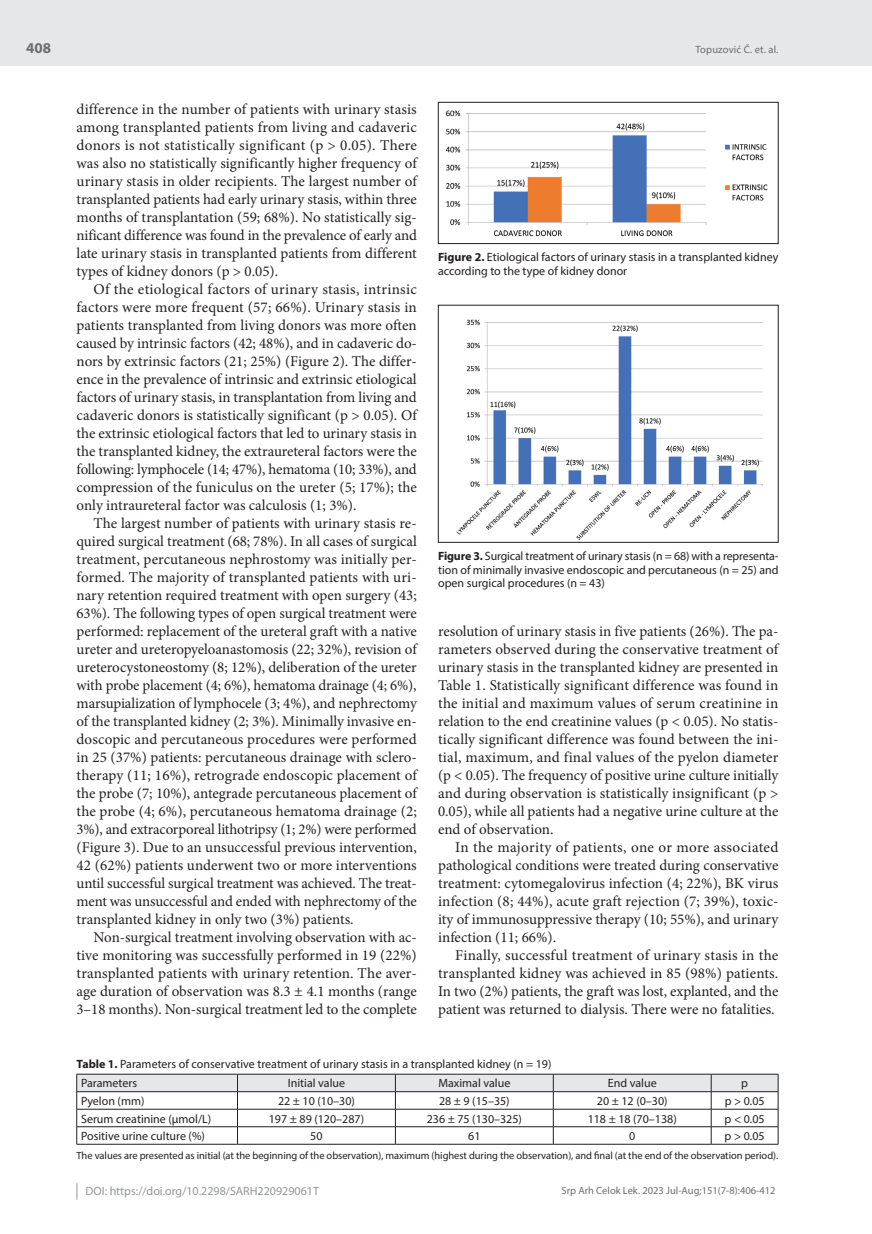
<style>
.page{position:relative;width:872px;height:1234px;background:#fff}
.page>*{position:absolute;margin:0;border:0;box-sizing:border-box;transform-origin:0 0}
.t1{font:15px/18px "Minion Pro";color:#231f20;text-align:justify}
.t2{font:700 15px "Myriad Pro";color:#6c6d70}
.t3{font:12px/13.5px "Myriad Pro";color:#231f20}
.t4{font:12px "Myriad Pro";color:#939598}
.t5{font:10.5px "Myriad Pro";letter-spacing:-.005em;color:#231f20}
.t6{font:10.5px "Myriad Pro";color:#6c6d70}
.s1{font-weight:700}
</style>
<div class="page">
<div style="left:0;top:0;width:872px;height:66px;background:#e6e7e9"></div>
<svg style="left:77px;top:1183px;width:1px;height:16px"></svg>
<img style="left:445px;top:110px;width:323px;height:127px">
<div style="left:438px;top:102px;width:340px;height:142px;border:1px solid #231f20"></div>
<img style="left:456px;top:319px;width:307px;height:221px">
<svg style="left:76px;top:1073px;width:703px;height:70px"></svg>
<hr style="left:77px;top:1143px;width:160px;height:1px;background:#231f20">
<hr style="left:237px;top:1143px;width:158px;height:1px;background:#231f20">
<hr style="left:395px;top:1143px;width:158px;height:1px;background:#231f20">
<hr style="left:553px;top:1143px;width:158px;height:1px;background:#231f20">
<hr style="left:711px;top:1143px;width:67px;height:1px;background:#231f20">
<p class="t2" style="left:26px;top:38px;width:26px">408</p>
<p class="t1" style="left:77px;top:100px;width:342px">difference in the number of patients with urinary stasis among transplanted patients from living and cadaveric donors is not statistically significant (p &gt; 0.05). There was also no statistically significantly higher frequency of urinary stasis in older recipients. The largest number of transplanted patients had early urinary stasis, within three months of transplantation (59; 68%). No statistically sig&shy;nificant difference was found in the prevalence of early and late urinary stasis in transplanted patients from different types of kidney donors (p &gt; 0.05).</p>
<p class="t1" style="left:77px;top:280px;width:342px;text-indent:17px">Of the etiological factors of urinary stasis, intrinsic factors were more frequent (57; 66%). Urinary stasis in patients transplanted from living donors was more often caused by intrinsic factors (42; 48%), and in cadaveric do&shy;nors by extrinsic factors (21; 25%) (Figure 2). The differ&shy;ence in the prevalence of intrinsic and extrinsic etiological factors of urinary stasis, in transplantation from living and cadaveric donors is statistically significant (p &gt; 0.05). Of the extrinsic etiological factors that led to urinary stasis in the transplanted kidney, the extraureteral factors were the following: lymphocele (14; 47%), hematoma (10; 33%), and compression of the funiculus on the ureter (5; 17%); the only intraureteral factor was calculosis (1; 3%).</p>
<p class="t1" style="left:77px;top:514px;width:342px;text-indent:17px">The largest number of patients with urinary stasis re&shy;quired surgical treatment (68; 78%). In all cases of surgical treatment, percutaneous nephrostomy was initially per&shy;formed. The majority of transplanted patients with uri&shy;nary retention required treatment with open surgery (43; 63%). The following types of open surgical treatment were performed: replacement of the ureteral graft with a native ureter and ureteropyeloanastomosis (22; 32%), revision of ureterocystoneostomy (8; 12%), deliberation of the ureter with probe placement (4; 6%), hematoma drainage (4; 6%), marsupialization of lymphocele (3; 4%), and nephrectomy of the transplanted kidney (2; 3%). Minimally invasive en&shy;doscopic and percutaneous procedures were performed in 25 (37%) patients: percutaneous drainage with sclero&shy;therapy (11; 16%), retrograde endoscopic placement of the probe (7; 10%), antegrade percutaneous placement of the probe (4; 6%), percutaneous hematoma drainage (2; 3%), and extracorporeal lithotripsy (1; 2%) were performed (Figure 3). Due to an unsuccessful previous intervention, 42 (62%) patients underwent two or more interventions until successful surgical treatment was achieved. The treat&shy;ment was unsuccessful and ended with nephrectomy of the transplanted kidney in only two (3%) patients.</p>
<p class="t1" style="left:77px;top:928px;width:342px;text-indent:17px">Non-surgical treatment involving observation with ac&shy;tive monitoring was successfully performed in 19 (22%) transplanted patients with urinary retention. The aver&shy;age duration of observation was 8.3 ± 4.1 months (range 3–18 months). Non-surgical treatment led to the complete</p>
<p class="t6" style="left:695px;top:43px;width:84px">Topuzović Č. et. al.</p>
<p class="t3" style="left:438px;top:250px;width:342px"><span class="s1">Figure 2.</span> Etiological factors of urinary stasis in a transplanted kidney according to the type of kidney donor</p>
<p class="t3" style="left:438px;top:549px;width:342px;text-align:justify"><span class="s1">Figure 3.</span> Surgical treatment of urinary stasis (n = 68) with a representa&shy;tion of minimally invasive endoscopic and percutaneous (n = 25) and open surgical procedures (n = 43)</p>
<p class="t1" style="left:438px;top:622px;width:342px">resolution of urinary stasis in five patients (26%). The pa&shy;rameters observed during the conservative treatment of urinary stasis in the transplanted kidney are presented in Table 1. Statistically significant difference was found in the initial and maximum values of serum creatinine in relation to the end creatinine values (p &lt; 0.05). No statis&shy;tically significant difference was found between the ini&shy;tial, maximum, and final values of the pyelon diameter (p &lt; 0.05). The frequency of positive urine culture initially and during observation is statistically insignificant (p &gt; 0.05), while all patients had a negative urine culture at the end of observation.</p>
<p class="t1" style="left:438px;top:838px;width:342px;text-indent:17px">In the majority of patients, one or more associated pathological conditions were treated during conservative treatment: cytomegalovirus infection (4; 22%), BK virus infection (8; 44%), acute graft rejection (7; 39%), toxic&shy;ity of immunosuppressive therapy (10; 55%), and urinary infection (11; 66%).</p>
<p class="t1" style="left:438px;top:946px;width:342px;text-indent:17px">Finally, successful treatment of urinary stasis in the transplanted kidney was achieved in 85 (98%) patients.<br>In two (2%) patients, the graft was lost, explanted, and the patient was returned to dialysis. There were no fatalities.</p>
<p class="t3" style="left:81px;top:1053px;width:472px;line-height:19.5px;text-indent:-4px"><span class="s1">Table 1.</span> Parameters of conservative treatment of urinary stasis in a transplanted kidney (n = 19)<br>Parameters</p>
<p class="t3" style="left:288px;top:1076px;width:59px">Initial value</p>
<p class="t3" style="left:438px;top:1076px;width:73px">Maximal value</p>
<p class="t3" style="left:608px;top:1076px;width:50px">End value</p>
<p class="t3" style="left:741px;top:1076px;width:8px">p</p>
<p class="t3" style="left:81px;top:1093px;width:65px">Pyelon (mm)</p>
<p class="t3" style="left:278px;top:1093px;width:78px">22 ± 10 (10–30)</p>
<p class="t3" style="left:439px;top:1093px;width:72px">28 ± 9 (15–35)</p>
<p class="t3" style="left:597px;top:1093px;width:72px">20 ± 12 (0–30)</p>
<p class="t3" style="left:724px;top:1093px;width:42px">p &gt; 0.05</p>
<p class="t3" style="left:81px;top:1111px;width:132px">Serum creatinine (µmol/L)</p>
<p class="t3" style="left:269px;top:1111px;width:97px">197 ± 89 (120–287)</p>
<p class="t3" style="left:427px;top:1111px;width:97px">236 ± 75 (130–325)</p>
<p class="t3" style="left:587px;top:1111px;width:91px">118 ± 18 (70–138)</p>
<p class="t3" style="left:724px;top:1111px;width:42px">p &lt; 0.05</p>
<p class="t3" style="left:81px;top:1128px;width:125px">Positive urine culture (%)</p>
<p class="t3" style="left:310px;top:1128px;width:14px">50</p>
<p class="t3" style="left:468px;top:1128px;width:14px">61</p>
<p class="t3" style="left:629px;top:1128px;width:8px">0</p>
<p class="t3" style="left:724px;top:1128px;width:42px">p &gt; 0.05</p>
<p class="t5" style="left:77px;top:1148px;width:703px">The values are presented as initial (at the beginning of the observation), maximum (highest during the observation), and final (at the end of the observation period).</p>
<p class="t4" style="left:86px;top:1183px;width:235px">DOI: https://doi.org/10.2298/SARH220929061T</p>
<p class="t6" style="left:561px;top:1184px;width:216px">Srp Arh Celok Lek. 2023 Jul-Aug;151(7-8):406-412</p>
</div>
